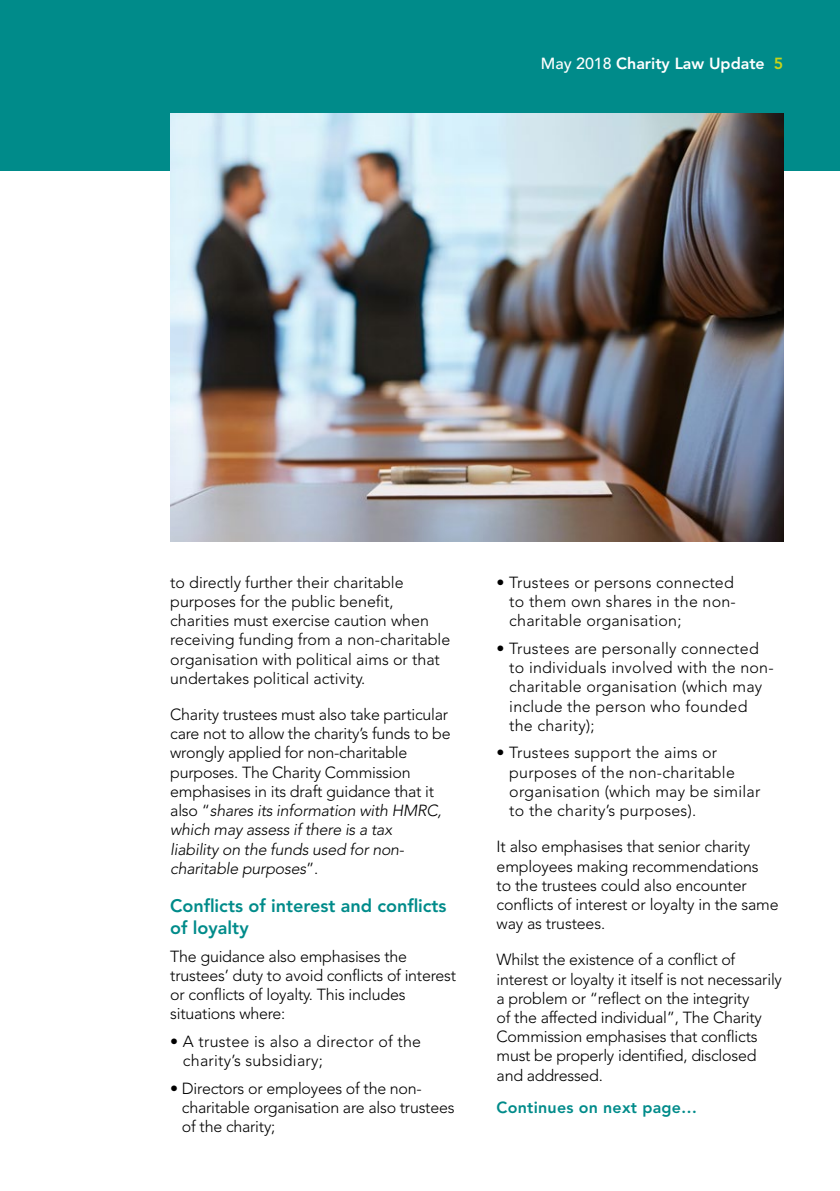
<style>
.page{position:relative;width:840px;height:1191px;background:#fff}
.page>*{position:absolute;margin:0;border:0;box-sizing:border-box;transform-origin:0 0}
.t1{font:800 18px/21.6px "Avenir";color:#008b8a}
.t2{font:300 16px/19.2px "Avenir";letter-spacing:-.01em;color:#000}
.t3{font:300 16px/19.2px "Avenir";letter-spacing:.015em;color:#000}
.t4{font:800 16px "Avenir";color:#fff}
.t5{font:800 16px "Avenir";letter-spacing:.015em;color:#008b8a}
.s1{font-weight:500}
.s2{color:#c8d419}
.s3{font-style:italic}
</style>
<div class="page">
<div style="left:0;top:0;width:839px;height:170px;background:#008b8a"></div>
<img style="left:170px;top:113px;width:612px;height:428px">
<p class="t4" style="left:540px;top:54px;width:244px"><span class="s1">May 2018</span> Charity Law Update <span class="s2">5</span></p>
<p class="t2" style="left:170px;top:572px;width:281px">to directly further their charitable purposes for the public benefit, charities must exercise caution when receiving funding from a non-charitable organisation with political aims or that undertakes political activity.</p>
<p class="t2" style="left:170px;top:705px;width:282px">Charity trustees must also take particular care not to allow the charity’s funds to be wrongly applied for non-charitable purposes. The Charity Commission emphasises in its draft guidance that it also “<span class="s3">shares its information with HMRC, which may assess if there is a tax<br>liability on the funds used for non&shy;charitable purposes</span>”.</p>
<p class="t1" style="left:170px;top:895px;width:277px">Conflicts of interest and conflicts of loyalty</p>
<p class="t2" style="left:170px;top:946px;width:287px">The guidance also emphasises the trustees’ duty to avoid conflicts of interest or conflicts of loyalty. This includes situations where:</p>
<p class="t3" style="left:183px;top:1031px;width:239px;text-indent:-13px">• A trustee is also a director of the charity’s subsidiary;</p>
<p class="t2" style="left:182px;top:1078px;width:274px;text-indent:-12px">• Directors or employees of the non&shy;charitable organisation are also trustees of the charity;</p>
<p class="t3" style="left:509px;top:572px;width:228px;text-indent:-13px">• Trustees or persons connected to them own shares in the non&shy;charitable organisation;</p>
<p class="t3" style="left:509px;top:639px;width:266px;text-indent:-13px">• Trustees are personally connected to individuals involved with the non&shy;charitable organisation (which may include the person who founded the charity);</p>
<p class="t3" style="left:509px;top:743px;width:252px;text-indent:-13px">• Trustees support the aims or purposes of the non-charitable organisation (which may be similar to the charity’s purposes).</p>
<p class="t2" style="left:496px;top:837px;width:283px">It also emphasises that senior charity employees making recommendations<br>to the trustees could also encounter conflicts of interest or loyalty in the same way as trustees.</p>
<p class="t2" style="left:496px;top:950px;width:287px">Whilst the existence of a conflict of interest or loyalty it itself is not necessarily a problem or “reflect on the integrity<br>of the affected individual”, The Charity Commission emphasises that conflicts must be properly identified, disclosed and addressed.</p>
<p class="t5" style="left:496px;top:1097px;width:202px">Continues on next page…</p>
</div>
